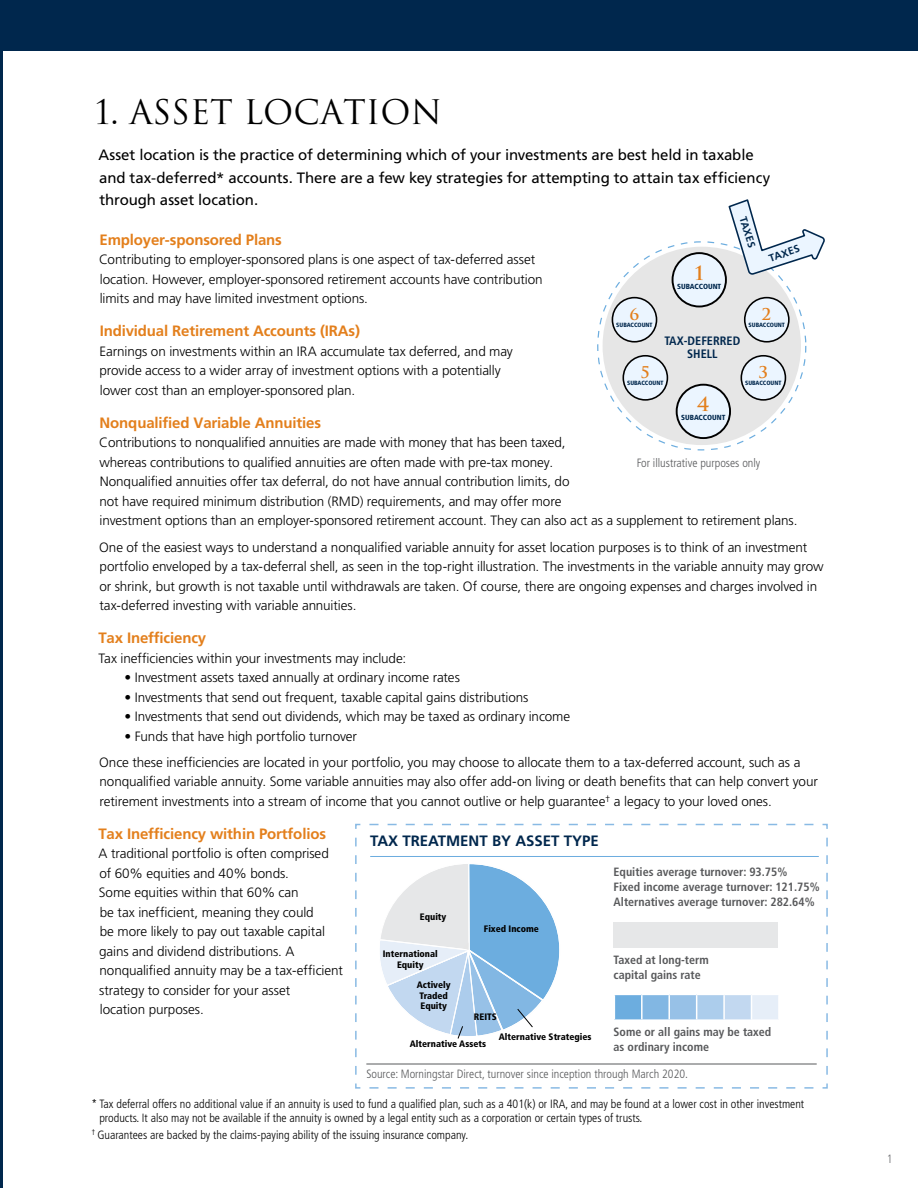
<style>
.page{position:relative;width:918px;height:1188px;background:#fff}
.page>*{position:absolute;margin:0;border:0;box-sizing:border-box;transform-origin:0 0}
.t1{font:33px "Trajan";color:#000}
.t2{font:700 19.2px "Trajan";color:#e37f1c}
.t3{font:700 15.9px "Trajan";color:#e37f1c}
.t4{font:15px/22.5px "Frutiger";letter-spacing:-.005em;color:#000}
.t5{font:700 15px "Frutiger";letter-spacing:-.01em;color:#e37f1c}
.t6{font:700 15px "Frutiger";color:#00274d}
.t7{font:300 13.5px/19.5px "Frutiger";letter-spacing:-.01em;color:#000}
.t8{font:700 condensed 12.15px/12.1px "Frutiger";color:#00274d;text-align:center}
.t9{font:300 condensed 12px/13.5px "Frutiger";color:#000}
.t10{font:700 condensed 12px/15px "Frutiger";color:#58595b}
.t11{font:300 condensed 12px "Frutiger";color:#58595b}
.t12{font:300 condensed 12px "Frutiger";color:#6d6e71}
.t13{font:700 10.35px "Frutiger";color:#00274d}
.t14{font:900 condensed 9.3px/10.5px "Frutiger";color:#000;text-align:center}
.t15{font:900 condensed 7.35px "Frutiger";color:#00274d}
.t16{font:900 condensed 6.15px "Frutiger";color:#00274d}
</style>
<div class="page">
<hr style="left:0;top:0;width:2px;height:1188px;background:#00274d">
<div style="left:603px;top:247px;width:198px;height:198px;background:#e6e6e6;border-radius:50%"></div>
<div style="left:612px;top:298px;width:45px;height:44px;background:#ebf5ff;border-radius:50%"></div>
<div style="left:612px;top:297px;width:45px;height:46px;border:2px solid #000;border-radius:50%"></div>
<div style="left:745px;top:298px;width:44px;height:44px;background:#ebf5ff;border-radius:50%"></div>
<div style="left:744px;top:297px;width:46px;height:46px;border:2px solid #000;border-radius:50%"></div>
<div style="left:623px;top:356px;width:44px;height:44px;background:#ebf5ff;border-radius:50%"></div>
<div style="left:622px;top:355px;width:46px;height:46px;border:2px solid #000;border-radius:50%"></div>
<div style="left:741px;top:356px;width:44px;height:44px;background:#ebf5ff;border-radius:50%"></div>
<div style="left:741px;top:355px;width:45px;height:46px;border:2px solid #000;border-radius:50%"></div>
<div style="left:673px;top:253px;width:53px;height:54px;background:#ebf5ff;border-radius:50%"></div>
<div style="left:672px;top:252px;width:55px;height:55px;border:2px solid #000;border-radius:50%"></div>
<div style="left:677px;top:385px;width:53px;height:53px;background:#ebf5ff;border-radius:50%"></div>
<div style="left:676px;top:384px;width:55px;height:55px;border:2px solid #000;border-radius:50%"></div>
<svg style="left:727px;top:199px;width:98px;height:76px"></svg>
<svg style="left:355px;top:823px;width:473px;height:266px"></svg>
<hr style="left:370px;top:856px;width:449px;height:1px;background:#6caddf">
<svg style="left:614px;top:994px;width:166px;height:25px;background:#acceec"></svg>
<hr style="left:778px;top:995px;width:2px;height:24px;background:#fff">
<hr style="left:614px;top:1019px;width:28px;height:2px;background:#fff">
<hr style="left:642px;top:1019px;width:27px;height:2px;background:#fff">
<hr style="left:669px;top:1019px;width:28px;height:2px;background:#fff">
<hr style="left:697px;top:1019px;width:27px;height:2px;background:#fff">
<hr style="left:724px;top:1019px;width:28px;height:2px;background:#fff">
<hr style="left:752px;top:1019px;width:28px;height:2px;background:#fff">
<svg style="left:378px;top:863px;width:182px;height:176px"></svg>
<div style="left:614px;top:922px;width:164px;height:26px;background:#e6e7e8"></div>
<div style="left:0;top:0;width:918px;height:50px;background:#00274d"></div>
<hr style="left:366px;top:1064px;width:451px;height:1px;background:#58595b">
<h1 class="t1" style="left:95px;top:92px;width:349px">1. ASSET LOCATION</h1>
<p class="t4" style="left:98px;top:144px;width:673px">Asset location is the practice of determining which of your investments are best held in taxable and tax-deferred* accounts. There are a few key strategies for attempting to attain tax efficiency through asset location.</p>
<p class="t5" style="left:100px;top:231px;width:184px">Employer-sponsored Plans</p>
<p class="t7" style="left:99px;top:250px;width:445px">Contributing to employer-sponsored plans is one aspect of tax-deferred asset location. However, employer-sponsored retirement accounts have contribution limits and may have limited investment options.</p>
<p class="t5" style="left:100px;top:322px;width:262px">Individual Retirement Accounts (IRAs)</p>
<p class="t7" style="left:100px;top:342px;width:415px">Earnings on investments within an IRA accumulate tax deferred, and may provide access to a wider array of investment options with a potentially lower cost than an employer-sponsored plan.</p>
<p class="t5" style="left:100px;top:414px;width:223px">Nonqualified Variable Annuities</p>
<p class="t7" style="left:99px;top:433px;width:700px">Contributions to nonqualified annuities are made with money that has been taxed,<br>whereas contributions to qualified annuities are often made with pre-tax money.<br>Nonqualified annuities offer tax deferral, do not have annual contribution limits, do<br>not have required minimum distribution (RMD) requirements, and may offer more<br>investment options than an employer-sponsored retirement account. They can also act as a supplement to retirement plans.</p>
<p class="t7" style="left:99px;top:537px;width:726px">One of the easiest ways to understand a nonqualified variable annuity for asset location purposes is to think of an investment portfolio enveloped by a tax-deferral shell, as seen in the top-right illustration. The investments in the variable annuity may grow or shrink, but growth is not taxable until withdrawals are taken. Of course, there are ongoing expenses and charges involved in tax-deferred investing with variable annuities.</p>
<p class="t5" style="left:98px;top:629px;width:109px">Tax Inefficiency</p>
<p class="t7" style="left:98px;top:648px;width:309px">Tax inefficiencies within your investments may include:</p>
<p class="t7" style="left:125px;top:668px;width:337px">• Investment assets taxed annually at ordinary income rates</p>
<p class="t7" style="left:125px;top:687px;width:406px">• Investments that send out frequent, taxable capital gains distributions</p>
<p class="t7" style="left:125px;top:707px;width:447px">• Investments that send out dividends, which may be taxed as ordinary income</p>
<p class="t7" style="left:99px;top:723px;width:703px;line-height:26.2px;text-indent:25px">• Funds that have high portfolio turnover<br>Once these inefficiencies are located in your portfolio, you may choose to allocate them to a tax-deferred account, such as a</p>
<p class="t7" style="left:100px;top:772px;width:720px">nonqualified variable annuity. Some variable annuities may also offer add-on living or death benefits that can help convert your retirement investments into a stream of income that you cannot outlive or help guarantee<sup>†</sup> a legacy to your loved ones.</p>
<p class="t5" style="left:98px;top:825px;width:229px">Tax Inefficiency within Portfolios</p>
<p class="t7" style="left:99px;top:844px;width:246px">A traditional portfolio is often comprised of 60% equities and 40% bonds.<br>Some equities within that 60% can<br>be tax inefficient, meaning they could<br>be more likely to pay out taxable capital gains and dividend distributions. A nonqualified annuity may be a tax-efficient strategy to consider for your asset<br>location purposes.</p>
<p class="t13" style="left:748px;top:215px;width:34px;rotate:72deg">TAXES</p>
<p class="t13" style="left:767px;top:253px;width:34px;rotate:-19deg">TAXES</p>
<h2 class="t2" style="left:695px;top:261px;width:11px">1</h2>
<p class="t15" style="left:677px;top:282px;width:46px">SUBACCOUNT</p>
<p class="t3" style="left:629px;top:304px;width:12px">6</p>
<p class="t16" style="left:616px;top:321px;width:38px">SUBACCOUNT</p>
<p class="t3" style="left:762px;top:304px;width:11px">2</p>
<p class="t16" style="left:749px;top:321px;width:38px">SUBACCOUNT</p>
<p class="t8" style="left:664px;top:335px;width:78px">TAX-DEFERRED<br>SHELL</p>
<p class="t3" style="left:759px;top:362px;width:11px">3</p>
<p class="t16" style="left:745px;top:379px;width:38px">SUBACCOUNT</p>
<p class="t3" style="left:641px;top:362px;width:11px">5</p>
<p class="t16" style="left:627px;top:379px;width:38px">SUBACCOUNT</p>
<h2 class="t2" style="left:697px;top:392px;width:14px">4</h2>
<p class="t15" style="left:681px;top:413px;width:46px">SUBACCOUNT</p>
<p class="t11" style="left:637px;top:456px;width:125px">For illustrative purposes only</p>
<p class="t6" style="left:370px;top:832px;width:230px">TAX TREATMENT BY ASSET TYPE</p>
<p class="t10" style="left:614px;top:864px;width:208px">Equities average turnover: 93.75%<br>Fixed income average turnover: 121.75%<br>Alternatives average turnover: 282.64%</p>
<p class="t14" style="left:420px;top:911px;width:28px">Equity</p>
<p class="t14" style="left:383px;top:949px;width:56px">International<br>Equity</p>
<p class="t14" style="left:417px;top:980px;width:35px;text-align:left">Actively<br>Traded<br>Equity</p>
<p class="t14" style="left:484px;top:923px;width:57px">Fixed Income</p>
<p class="t10" style="left:614px;top:953px;width:97px">Taxed at long-term capital gains rate</p>
<p class="t14" style="left:474px;top:1012px;width:24px">REITS</p>
<p class="t14" style="left:410px;top:1039px;width:78px">Alternative Assets</p>
<p class="t14" style="left:499px;top:1032px;width:94px">Alternative Strategies</p>
<p class="t10" style="left:614px;top:1024px;width:159px">Some or all gains may be taxed as ordinary income</p>
<p class="t11" style="left:366px;top:1067px;width:323px">Source: Morningstar Direct, turnover since inception through March 2020.</p>
<p class="t9" style="left:99px;top:1098px;width:706px;text-indent:-8px">* Tax deferral offers no additional value if an annuity is used to fund a qualified plan, such as a 401(k) or IRA, and may be found at a lower cost in other investment products. It also may not be available if the annuity is owned by a legal entity such as a corporation or certain types of trusts.</p>
<p class="t9" style="left:91px;top:1128px;width:379px"><sup>†</sup> Guarantees are backed by the claims-paying ability of the issuing insurance company.</p>
<p class="t12" style="left:887px;top:1152px;width:7px">1</p>
</div>
